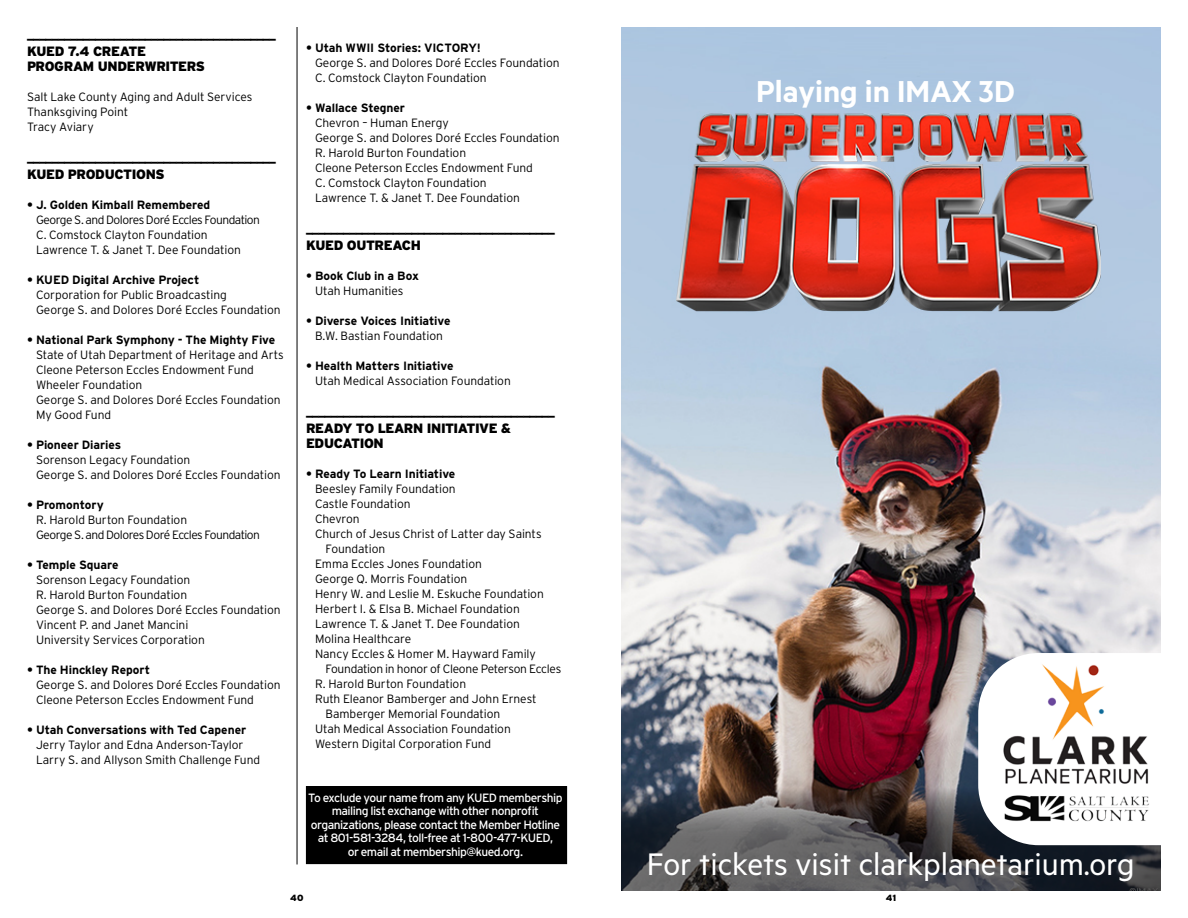
<style>
.page{position:relative;width:1188px;height:918px;background:#fff}
.page>*{position:absolute;margin:0;border:0;box-sizing:border-box;transform-origin:0 0}
.t1{font:35.1px "Metric";color:#fff}
.t2{font:600 34.05px "Metric";color:#fff}
.t3{font:900 13.5px/18px "PBS Explorer";letter-spacing:-.03em;color:#000}
.t4{font:300 12px/15px "PBS Explorer";letter-spacing:-.005em;color:#000}
.t5{font:700 12px "PBS Explorer";letter-spacing:-.01em;color:#000}
.t6{font:12px/13.5px "PBS Explorer";letter-spacing:-.045em;color:#fff;text-align:center}
.t7{font:300 12px/15px "PBS Explorer";letter-spacing:-.04em;color:#000}
.t8{font:300 12px "PBS Explorer";letter-spacing:-.025em;color:#000}
.t9{font:900 9px "PBS Explorer";color:#000}
</style>
<div class="page">
<hr style="left:297px;top:27px;width:1px;height:837px;background:#000">
<div style="left:306px;top:787px;width:261px;height:77px;background:#000"></div>
<div style="left:306px;top:786px;width:261px;height:78px;border:1px solid #000"></div>
<img style="left:621px;top:27px;width:540px;height:761px">
<svg style="left:621px;top:788px;width:540px;height:103px;background:#49484a"></svg>
<img style="left:970px;top:634px;width:191px;height:211px">
<p class="t3" style="left:27px;top:24px;width:250px">________________________________________<br>KUED 7.4 CREATE</p>
<p class="t3" style="left:27px;top:57px;width:180px">PROGRAM UNDERWRITERS</p>
<p class="t4" style="left:27px;top:89px;width:227px">Salt Lake County Aging and Adult Services<br>Thanksgiving Point<br>Tracy Aviary</p>
<p class="t3" style="left:27px;top:147px;width:250px">________________________________________<br>KUED PRODUCTIONS</p>
<p class="t5" style="left:27px;top:198px;width:185px">• J. Golden Kimball Remembered</p>
<p class="t4" style="left:36px;top:212px;width:226px">George S. and Dolores Doré Eccles Foundation<br>C. Comstock Clayton Foundation<br>Lawrence T. &amp; Janet T. Dee Foundation</p>
<p class="t5" style="left:27px;top:273px;width:174px">• KUED Digital Archive Project</p>
<p class="t4" style="left:36px;top:287px;width:246px">Corporation for Public Broadcasting<br>George S. and Dolores Doré Eccles Foundation</p>
<p class="t5" style="left:27px;top:333px;width:250px">• National Park Symphony - The Mighty Five</p>
<p class="t4" style="left:36px;top:347px;width:249px">State of Utah Department of Heritage and Arts<br>Cleone Peterson Eccles Endowment Fund<br>Wheeler Foundation<br>George S. and Dolores Doré Eccles Foundation<br>My Good Fund</p>
<p class="t5" style="left:27px;top:438px;width:96px">• Pioneer Diaries</p>
<p class="t4" style="left:36px;top:452px;width:246px">Sorenson Legacy Foundation<br>George S. and Dolores Doré Eccles Foundation</p>
<p class="t5" style="left:27px;top:498px;width:78px">• Promontory</p>
<p class="t7" style="left:36px;top:512px;width:226px">R. Harold Burton Foundation<br>George S. and Dolores Doré Eccles Foundation</p>
<p class="t5" style="left:27px;top:558px;width:93px">• Temple Square</p>
<p class="t4" style="left:36px;top:572px;width:246px">Sorenson Legacy Foundation<br>R. Harold Burton Foundation<br>George S. and Dolores Doré Eccles Foundation<br>Vincent P. and Janet Mancini<br>University Services Corporation</p>
<p class="t5" style="left:27px;top:663px;width:125px">• The Hinckley Report</p>
<p class="t4" style="left:36px;top:677px;width:246px">George S. and Dolores Doré Eccles Foundation<br>Cleone Peterson Eccles Endowment Fund</p>
<p class="t5" style="left:27px;top:723px;width:221px">• Utah Conversations with Ted Capener</p>
<p class="t4" style="left:36px;top:737px;width:226px">Jerry Taylor and Edna Anderson-Taylor<br>Larry S. and Allyson Smith Challenge Fund</p>
<p class="t5" style="left:306px;top:41px;width:177px">• Utah WWII Stories: VICTORY!</p>
<p class="t4" style="left:315px;top:55px;width:246px">George S. and Dolores Doré Eccles Foundation<br>C. Comstock Clayton Foundation</p>
<p class="t5" style="left:306px;top:101px;width:101px">• Wallace Stegner</p>
<p class="t4" style="left:315px;top:115px;width:246px">Chevron – Human Energy<br>George S. and Dolores Doré Eccles Foundation R. Harold Burton Foundation<br>Cleone Peterson Eccles Endowment Fund<br>C. Comstock Clayton Foundation<br>Lawrence T. &amp; Janet T. Dee Foundation</p>
<p class="t3" style="left:306px;top:218px;width:250px">________________________________________<br>KUED OUTREACH</p>
<p class="t5" style="left:306px;top:269px;width:114px">• Book Club in a Box</p>
<p class="t4" style="left:315px;top:283px;width:90px">Utah Humanities</p>
<p class="t5" style="left:306px;top:314px;width:146px">• Diverse Voices Initiative</p>
<p class="t4" style="left:315px;top:328px;width:129px">B.W. Bastian Foundation</p>
<p class="t5" style="left:306px;top:359px;width:149px">• Health Matters Initiative</p>
<p class="t4" style="left:315px;top:373px;width:197px">Utah Medical Association Foundation</p>
<p class="t3" style="left:306px;top:401px;width:250px">________________________________________<br>READY TO LEARN INITIATIVE &amp;</p>
<p class="t3" style="left:306px;top:434px;width:79px">EDUCATION</p>
<p class="t5" style="left:306px;top:467px;width:151px">• Ready To Learn Initiative</p>
<p class="t4" style="left:315px;top:481px;width:142px">Beesley Family Foundation</p>
<p class="t4" style="left:315px;top:496px;width:97px">Castle Foundation</p>
<p class="t4" style="left:315px;top:511px;width:46px">Chevron</p>
<p class="t4" style="left:315px;top:526px;width:228px">Church of Jesus Christ of Latter day Saints</p>
<p class="t4" style="left:326px;top:541px;width:61px">Foundation</p>
<p class="t4" style="left:315px;top:556px;width:168px">Emma Eccles Jones Foundation</p>
<p class="t4" style="left:315px;top:571px;width:154px">George Q. Morris Foundation</p>
<p class="t4" style="left:315px;top:586px;width:230px">Henry W. and Leslie M. Eskuche Foundation</p>
<p class="t4" style="left:315px;top:601px;width:206px">Herbert I. &amp; Elsa B. Michael Foundation</p>
<p class="t4" style="left:315px;top:616px;width:207px">Lawrence T. &amp; Janet T. Dee Foundation</p>
<p class="t4" style="left:315px;top:631px;width:98px">Molina Healthcare</p>
<p class="t4" style="left:315px;top:646px;width:222px">Nancy Eccles &amp; Homer M. Hayward Family</p>
<p class="t8" style="left:326px;top:662px;width:237px">Foundation in honor of Cleone Peterson Eccles</p>
<p class="t4" style="left:315px;top:676px;width:153px">R. Harold Burton Foundation</p>
<p class="t4" style="left:315px;top:691px;width:223px">Ruth Eleanor Bamberger and John Ernest</p>
<p class="t4" style="left:326px;top:706px;width:176px">Bamberger Memorial Foundation</p>
<p class="t4" style="left:315px;top:721px;width:197px">Utah Medical Association Foundation</p>
<p class="t4" style="left:315px;top:736px;width:178px">Western Digital Corporation Fund</p>
<p class="t6" style="left:308px;top:791px;width:256px">To exclude your name from any KUED membership mailing list exchange with other nonprofit organizations, please contact the Member Hotline at 801-581-3284, toll-free at 1-800-477-KUED,<br>or email at membership@kued.org.</p>
<h2 class="t2" style="left:756px;top:72px;width:260px">Playing in IMAX 3D</h2>
<h1 class="t1" style="left:647px;top:844px;width:489px">For tickets visit clarkplanetarium.org</h1>
<p class="t9" style="left:290px;top:893px;width:15px">40</p>
<p class="t9" style="left:886px;top:893px;width:12px">41</p>
</div>
